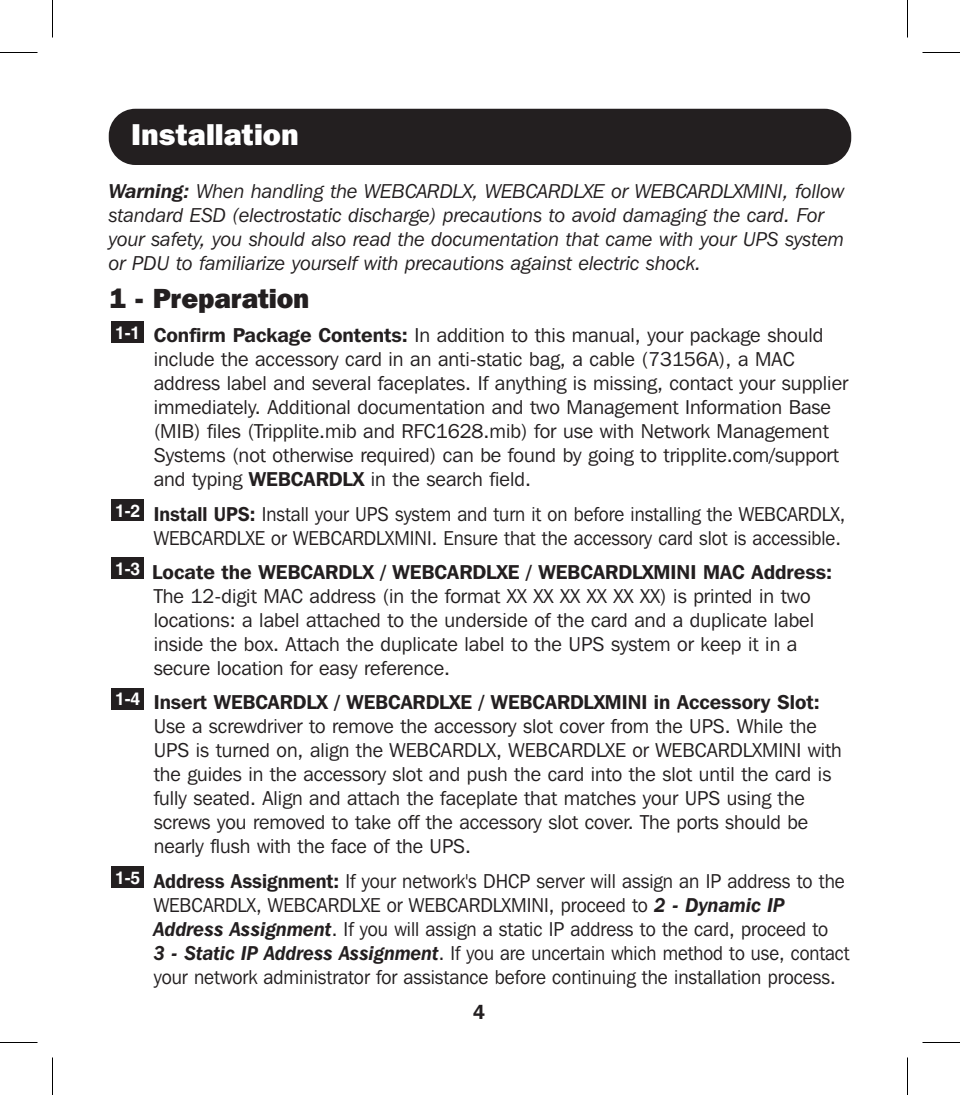
<style>
.page{position:relative;width:960px;height:1095px;background:#fff}
.page>*{position:absolute;margin:0;border:0;box-sizing:border-box;transform-origin:0 0}
.t1{font:800 30px "Franklin Gothic IT Cby BT";color:#fff}
.t2{font:800 27.5px "Franklin Gothic IT Cby BT";letter-spacing:-.01em;color:#231f20}
.t3{font:20px/24px "Franklin Gothic IT Cby BT";color:#231f20}
.t4{font:20px/24px "Franklin Gothic IT Cby BT";color:#231f20;scale:.95 1}
.t5{font:italic 20px/24px "Franklin Gothic IT Cby BT";color:#231f20}
.t6{font:20px/24px "Franklin Gothic IT Cby BT";color:#231f20;scale:.94 1}
.t7{font:600 20px "Franklin Gothic IT Cby BT";color:#231f20}
.t8{font:700 17.5px "Helvetica";color:#fff}
.s1{font-weight:600}
.s2{font-weight:600;font-style:italic}
</style>
<div class="page">
<div style="left:109px;top:109px;width:742px;height:56px;background:#231f20;border-radius:27px"></div>
<div style="left:111px;top:321px;width:33px;height:21px;background:#231f20"></div>
<div style="left:111px;top:499px;width:33px;height:22px;background:#231f20"></div>
<div style="left:111px;top:558px;width:33px;height:21px;background:#231f20"></div>
<div style="left:111px;top:688px;width:33px;height:21px;background:#231f20"></div>
<div style="left:111px;top:866px;width:33px;height:22px;background:#231f20"></div>
<hr style="left:0;top:52px;width:38px;height:1px;background:#000">
<hr style="left:922px;top:52px;width:38px;height:1px;background:#000">
<hr style="left:0;top:1042px;width:38px;height:1px;background:#000">
<hr style="left:922px;top:1042px;width:38px;height:1px;background:#000">
<hr style="left:52px;top:0;width:1px;height:38px;background:#000">
<hr style="left:52px;top:1058px;width:1px;height:37px;background:#000">
<hr style="left:907px;top:0;width:1px;height:38px;background:#000">
<hr style="left:907px;top:1058px;width:1px;height:37px;background:#000">
<p class="t1" style="left:131px;top:115px;width:169px">Installation</p>
<p class="t5" style="left:109px;top:178px;width:737px"><span class="s1">Warning:</span> When handling the WEBCARDLX, WEBCARDLXE or WEBCARDLXMINI, follow standard ESD (electrostatic discharge) precautions to avoid damaging the card. For your safety, you should also read the documentation that came with your UPS system or PDU to familiarize yourself with precautions against electric shock.</p>
<p class="t2" style="left:109px;top:281px;width:202px">1 - Preparation</p>
<p class="t8" style="left:115px;top:322px;width:27px">1-1</p>
<p class="t3" style="left:154px;top:323px;width:696px"><span class="s1">Confirm Package Contents:</span> In addition to this manual, your package should include the accessory card in an anti-static bag, a cable (73156A), a MAC address label and several faceplates. If anything is missing, contact your supplier immediately. Additional documentation and two Management Information Base (MIB) files (Tripplite.mib and RFC1628.mib) for use with Network Management Systems (not otherwise required) can be found by going to tripplite.com/support and typing <span class="s1">WEBCARDLX</span> in the search field.</p>
<p class="t8" style="left:115px;top:500px;width:27px">1-2</p>
<p class="t6" style="left:154px;top:501px;width:737px"><span class="s1">Install UPS:</span> Install your UPS system and turn it on before installing the WEBCARDLX,<br>WEBCARDLXE or WEBCARDLXMINI. Ensure that the accessory card slot is accessible.</p>
<p class="t8" style="left:115px;top:558px;width:27px">1-3</p>
<p class="t3" style="left:152px;top:560px;width:682px"><span class="s1">Locate the WEBCARDLX / WEBCARDLXE / WEBCARDLXMINI MAC Address:<br></span>The 12-digit MAC address (in the format XX XX XX XX XX XX) is printed in two locations: a label attached to the underside of the card and a duplicate label inside the box. Attach the duplicate label to the UPS system or keep it in a secure location for easy reference.</p>
<p class="t8" style="left:115px;top:689px;width:27px">1-4</p>
<p class="t3" style="left:154px;top:690px;width:690px"><span class="s1">Insert WEBCARDLX / WEBCARDLXE / WEBCARDLXMINI in Accessory Slot:<br></span>Use a screwdriver to remove the accessory slot cover from the UPS. While the UPS is turned on, align the WEBCARDLX, WEBCARDLXE or WEBCARDLXMINI with the guides in the accessory slot and push the card into the slot until the card is fully seated. Align and attach the faceplate that matches your UPS using the screws you removed to take off the accessory slot cover. The ports should be nearly flush with the face of the UPS.</p>
<p class="t8" style="left:115px;top:867px;width:27px">1-5</p>
<p class="t4" style="left:154px;top:868px;width:734px"><span class="s1">Address Assignment:</span> If your network's DHCP server will assign an IP address to the WEBCARDLX, WEBCARDLXE or WEBCARDLXMINI, proceed to <span class="s2">2 - Dynamic IP Address Assignment</span>. If you will assign a static IP address to the card, proceed to<br><span class="s2">3 - Static IP Address Assignment</span>. If you are uncertain which method to use, contact your network administrator for assistance before continuing the installation process.</p>
<p class="t7" style="left:473px;top:999px;width:14px">4</p>
</div>
